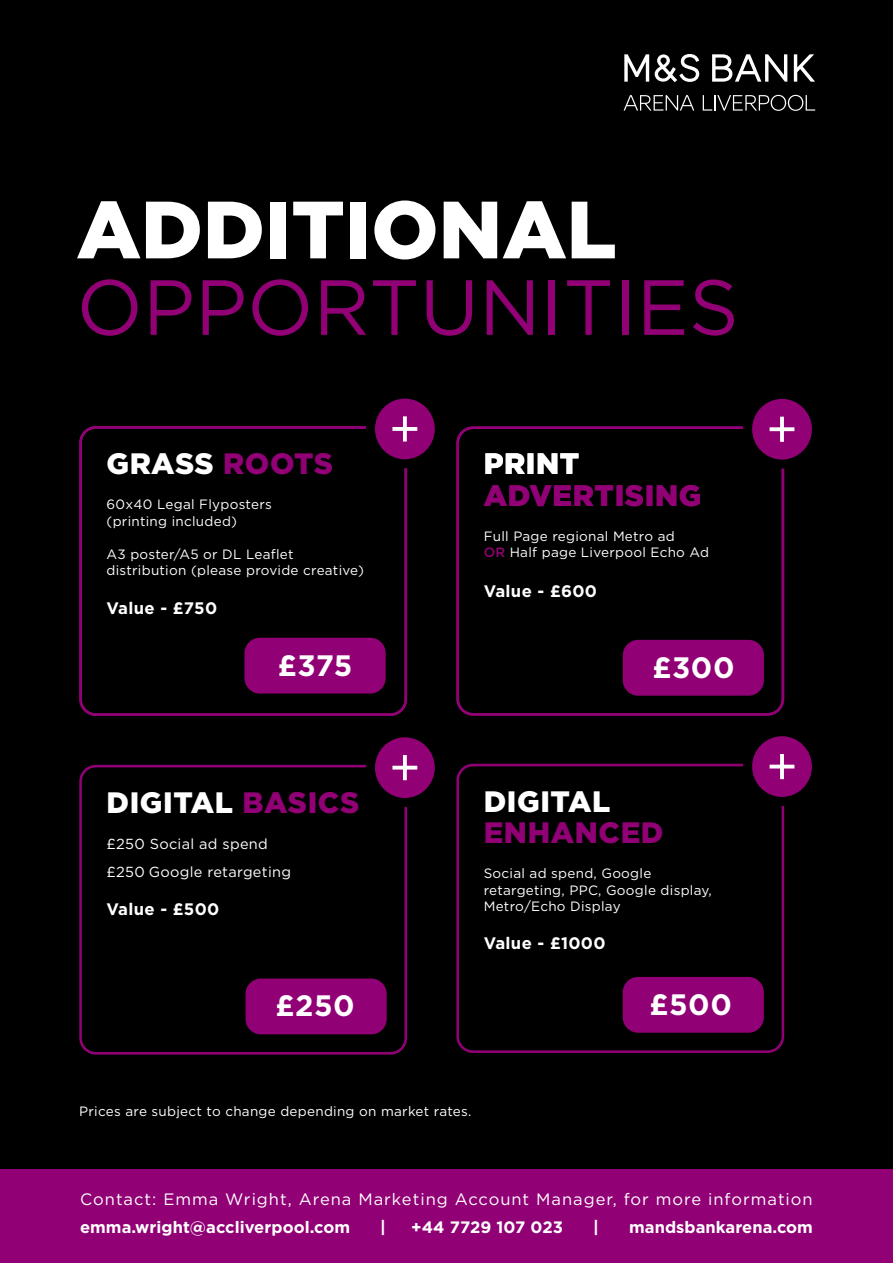
<style>
.page{position:relative;width:893px;height:1263px;background:#000}
.page>*{position:absolute;margin:0;border:0;box-sizing:border-box;transform-origin:0 0}
.t1{font:900 81px "Gotham";color:#fff}
.t2{font:78px "Gotham";color:#910075}
.t3{font:900 29.55px "Gotham";letter-spacing:.02em;color:#fff}
.t4{font:900 29.55px "Gotham";letter-spacing:.02em;color:#910075}
.t5{font:700 29.55px "Gotham";letter-spacing:.02em;color:#fff}
.t6{font:700 16.65px "Gotham";letter-spacing:.02em;color:#fff}
.t7{font:16.5px "Gotham";letter-spacing:.06em;color:#fff}
.t8{font:700 16.5px "Gotham";letter-spacing:.005em;color:#fff}
.t9{font:14.55px/28.2px "Gotham";letter-spacing:.02em;color:#fff}
.t10{font:13.5px/16.5px "Gotham";letter-spacing:.02em;color:#fff}
.s1{color:#910075}
.s2{font-weight:500;color:#910075}
</style>
<div class="page">
<div style="left:0;top:1169px;width:893px;height:94px;background:#910075"></div>
<svg style="left:624px;top:54px;width:75px;height:28px"></svg>
<svg style="left:712px;top:54px;width:75px;height:28px"></svg>
<svg style="left:794px;top:54px;width:21px;height:28px"></svg>
<svg style="left:624px;top:95px;width:70px;height:16px"></svg>
<svg style="left:703px;top:95px;width:112px;height:16px"></svg>
<div style="left:79px;top:426px;width:328px;height:290px;border:3px solid #910075;border-radius:15px"></div>
<div style="left:244px;top:638px;width:142px;height:55px;background:#910075;border-radius:15px"></div>
<svg style="left:370px;top:394px;width:69px;height:70px;background:#7d0065"></svg>
<div style="left:366px;top:390px;width:78px;height:78px;border:9px solid #000;border-radius:50%"></div>
<svg style="left:403px;top:416px;width:4px;height:25px"></svg>
<svg style="left:392px;top:427px;width:25px;height:4px"></svg>
<div style="left:456px;top:764px;width:328px;height:289px;border:3px solid #910075;border-radius:15px"></div>
<svg style="left:748px;top:732px;width:68px;height:69px;background:#7f0167"></svg>
<div style="left:743px;top:727px;width:78px;height:79px;border:9px solid #000;border-radius:50%"></div>
<svg style="left:780px;top:754px;width:4px;height:25px"></svg>
<hr style="left:770px;top:765px;width:24px;height:3px;background:#fff">
<div style="left:623px;top:977px;width:141px;height:56px;background:#910075;border-radius:15px"></div>
<div style="left:79px;top:765px;width:328px;height:289px;border:3px solid #910075;border-radius:15px"></div>
<svg style="left:370px;top:733px;width:69px;height:69px;background:#7e0166"></svg>
<div style="left:366px;top:728px;width:78px;height:79px;border:9px solid #000;border-radius:50%"></div>
<svg style="left:403px;top:755px;width:4px;height:25px"></svg>
<hr style="left:392px;top:766px;width:25px;height:3px;background:#fff">
<div style="left:246px;top:978px;width:141px;height:56px;background:#910075;border-radius:15px"></div>
<div style="left:456px;top:426px;width:328px;height:290px;border:3px solid #910075;border-radius:15px"></div>
<svg style="left:748px;top:394px;width:68px;height:70px;background:#7d0065"></svg>
<div style="left:743px;top:390px;width:78px;height:79px;border:9px solid #000;border-radius:50%"></div>
<svg style="left:780px;top:417px;width:4px;height:25px"></svg>
<svg style="left:770px;top:427px;width:24px;height:4px"></svg>
<div style="left:623px;top:640px;width:141px;height:56px;background:#910075;border-radius:15px"></div>
<h1 class="t1" style="left:77px;top:183px;width:541px">ADDITIONAL</h1>
<h2 class="t2" style="left:77px;top:264px;width:664px">OPPORTUNITIES</h2>
<h3 class="t3" style="left:107px;top:446px;width:228px">GRASS <span class="s1">ROOTS</span></h3>
<p class="t10" style="left:107px;top:496px;width:167px">60x40 Legal Flyposters (printing included)</p>
<p class="t10" style="left:107px;top:545px;width:259px">A3 poster/A5 or DL Leaflet distribution (please provide creative)</p>
<p class="t6" style="left:107px;top:597px;width:112px">Value - £750</p>
<h3 class="t5" style="left:278px;top:645px;width:76px">£375</h3>
<h3 class="t3" style="left:484px;top:447px;width:97px">PRINT</h3>
<h3 class="t4" style="left:484px;top:478px;width:219px">ADVERTISING</h3>
<p class="t10" style="left:484px;top:528px;width:227px">Full Page regional Metro ad<br><span class="s2">OR</span> Half page Liverpool Echo Ad</p>
<p class="t6" style="left:484px;top:580px;width:115px">Value - £600</p>
<h3 class="t5" style="left:652px;top:648px;width:84px">£300</h3>
<h3 class="t3" style="left:107px;top:785px;width:254px">DIGITAL <span class="s1">BASICS</span></h3>
<p class="t9" style="left:107px;top:829px;width:186px">£250 Social ad spend £250 Google retargeting</p>
<p class="t6" style="left:107px;top:898px;width:114px">Value - £500</p>
<h3 class="t5" style="left:276px;top:986px;width:81px">£250</h3>
<h3 class="t3" style="left:484px;top:784px;width:128px">DIGITAL</h3>
<h3 class="t4" style="left:484px;top:816px;width:181px">ENHANCED</h3>
<p class="t10" style="left:484px;top:865px;width:230px">Social ad spend, Google retargeting, PPC, Google display,<br>Metro/Echo Display</p>
<p class="t6" style="left:484px;top:932px;width:123px">Value - £1000</p>
<h3 class="t5" style="left:649px;top:985px;width:84px">£500</h3>
<p class="t10" style="left:79px;top:1102px;width:394px">Prices are subject to change depending on market rates.</p>
<p class="t7" style="left:80px;top:1190px;width:734px">Contact: Emma Wright, Arena Marketing Account Manager, for more information</p>
<p class="t8" style="left:80px;top:1216px;width:272px">emma.wright@accliverpool.com</p>
<p class="t8" style="left:380px;top:1216px;width:7px">|</p>
<p class="t8" style="left:411px;top:1216px;width:153px">+44 7729 107 023</p>
<p class="t8" style="left:593px;top:1216px;width:7px">|</p>
<p class="t8" style="left:629px;top:1216px;width:185px">mandsbankarena.com</p>
</div>
